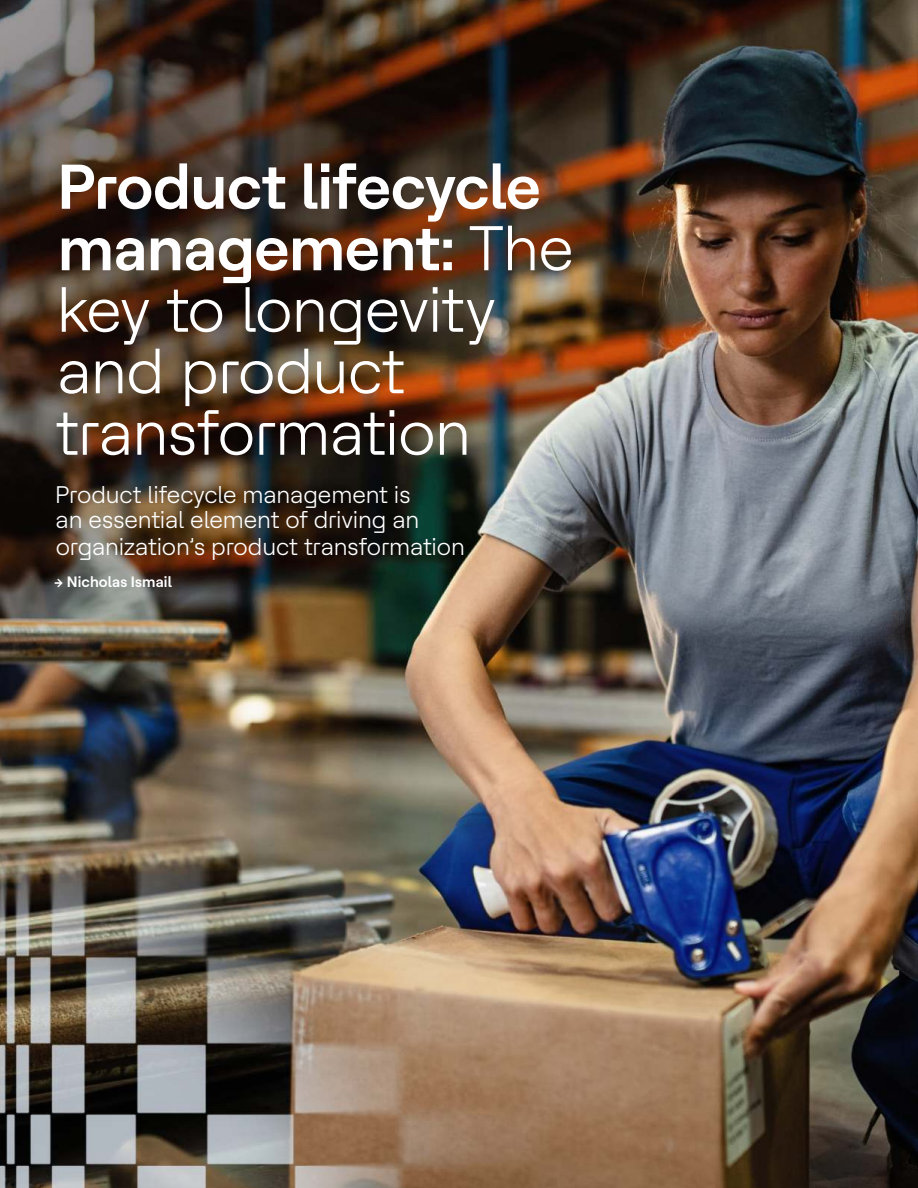
<style>
.page{position:relative;width:918px;height:1188px;background:#fff}
.page>*{position:absolute;margin:0;border:0;box-sizing:border-box;transform-origin:0 0}
.t1{font:300 63px/61.5px "HCL Tech Roobert";letter-spacing:-.015em;color:#fff}
.t2{font:300 24px/26.2px "HCL Tech Roobert";letter-spacing:-.01em;color:#fff}
.t3{font:600 15px "HCL Tech Roobert";letter-spacing:.01em;color:#fff}
.s1{font-weight:600}
</style>
<div class="page">
<img style="left:0;top:0;width:918px;height:1188px">
<h1 class="t1" style="left:56px;top:159px;width:520px"><span class="s1">Product lifecycle management:</span> The key to longevity and product transformation</h1>
<p class="t2" style="left:55px;top:482px;width:411px">Product lifecycle management is<br>an essential element of driving an organization’s product transformation</p>
<p class="t3" style="left:54px;top:575px;width:119px">→ Nicholas Ismail</p>
</div>
